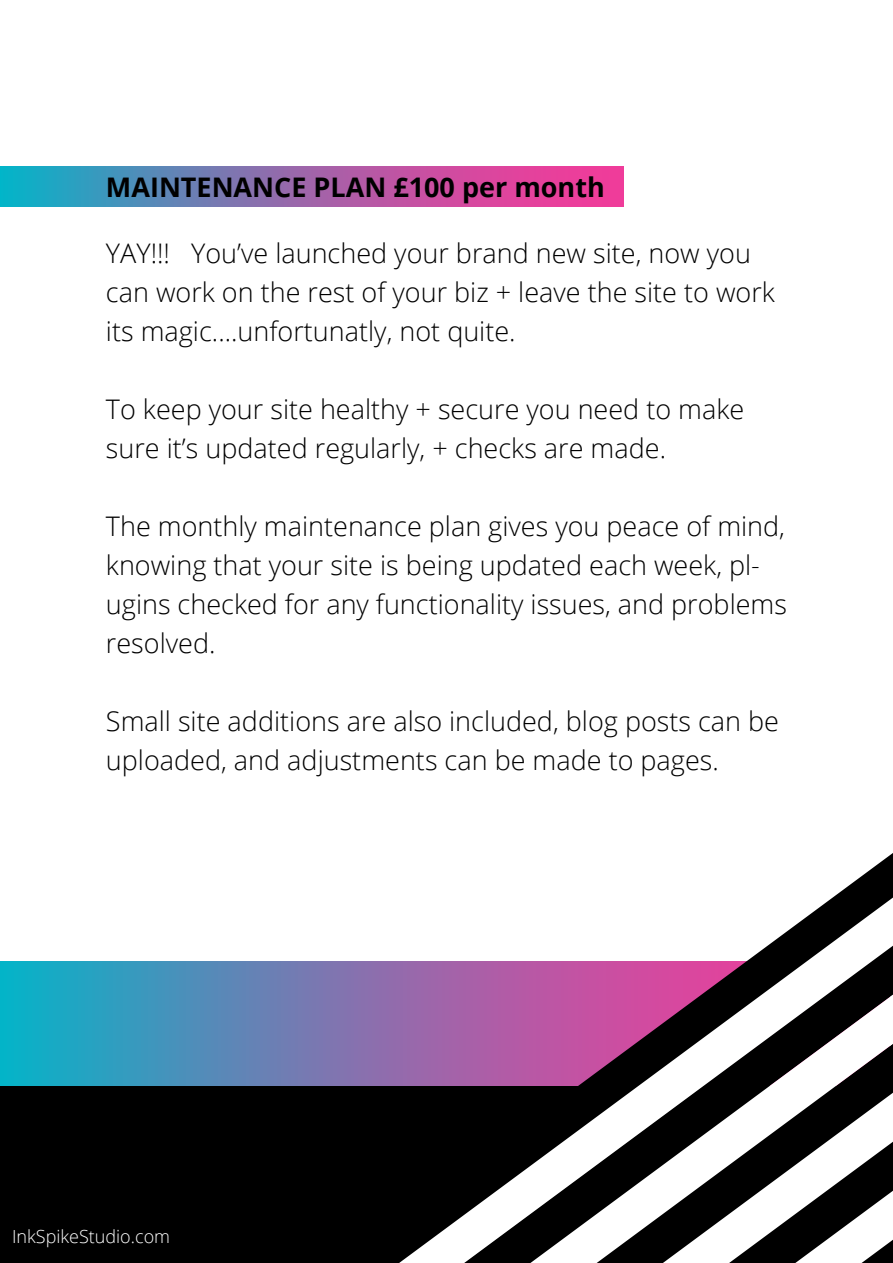
<style>
.page{position:relative;width:893px;height:1263px;background:#fff}
.page>*{position:absolute;margin:0;border:0;box-sizing:border-box;transform-origin:0 0}
.t1{font:300 27px/39px "Open Sans";color:#000}
.t2{font:700 27px "Open Sans";color:#000}
.t3{font:300 18px "Open Sans";color:#fff}
</style>
<div class="page">
<svg style="left:0;top:167px;width:623px;height:40px;background:#936aac"></svg>
<div style="left:0;top:1085px;width:339px;height:178px;background:#000"></div>
<svg style="left:0;top:962px;width:339px;height:123px;background:#4493bb"></svg>
<svg style="left:339px;top:853px;width:554px;height:410px"></svg>
<svg style="left:399px;top:897px;width:494px;height:366px"></svg>
<svg style="left:464px;top:946px;width:429px;height:317px"></svg>
<svg style="left:530px;top:995px;width:363px;height:268px"></svg>
<p class="t2" style="left:106px;top:169px;width:500px">MAINTENANCE PLAN £100 per month</p>
<p class="t1" style="left:106px;top:233px;width:670px">YAY!!! You’ve launched your brand new site, now you can work on the rest of your biz + leave the site to work its magic....unfortunatly, not quite.</p>
<p class="t1" style="left:106px;top:389px;width:640px">To keep your site healthy + secure you need to make sure it’s updated regularly, + checks are made.</p>
<p class="t1" style="left:106px;top:506px;width:683px">The monthly maintenance plan gives you peace of mind, knowing that your site is being updated each week, pl&shy;ugins checked for any functionality issues, and problems resolved.</p>
<p class="t1" style="left:106px;top:701px;width:675px">Small site additions are also included, blog posts can be uploaded, and adjustments can be made to pages.</p>
<p class="t3" style="left:12px;top:1224px;width:160px">InkSpikeStudio.com</p>
</div>
